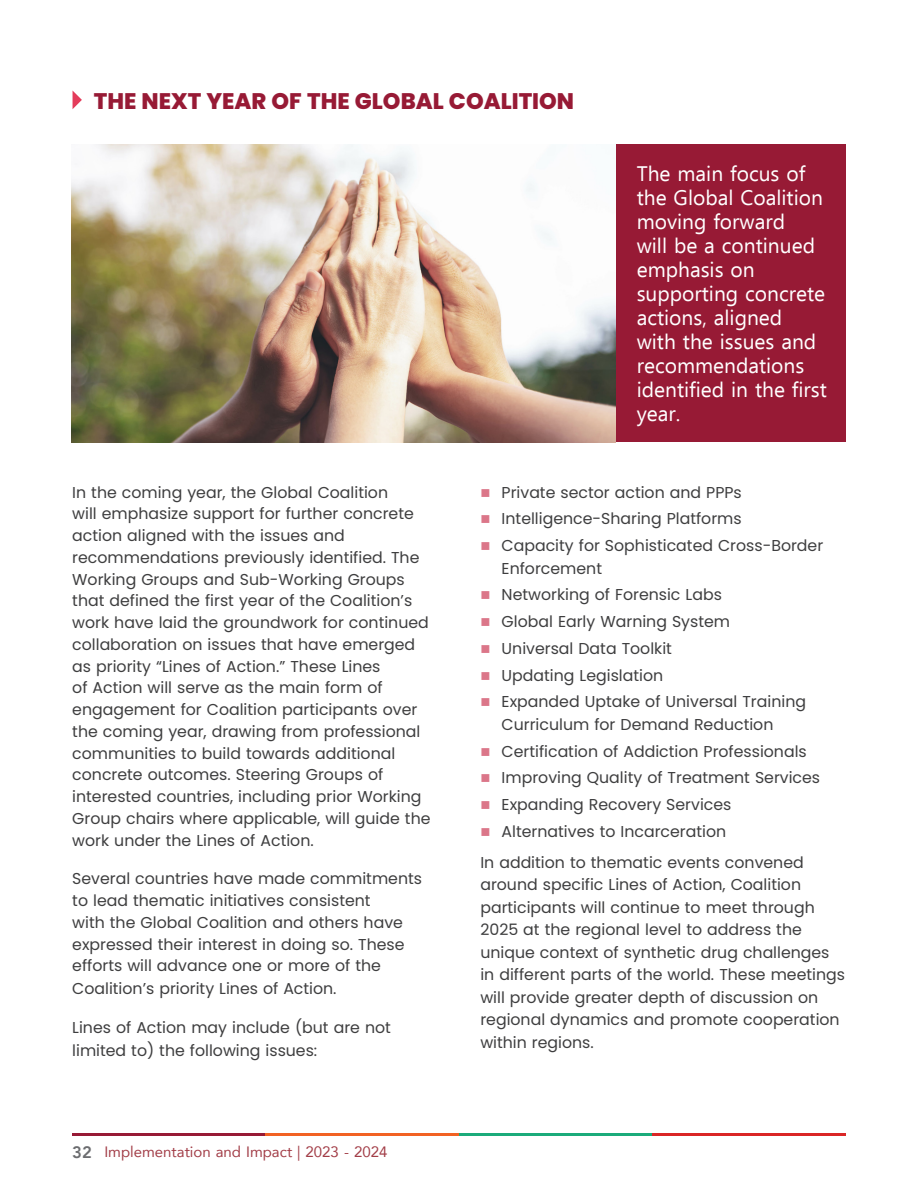
<style>
.page{position:relative;width:918px;height:1188px;background:#fff}
.page>*{position:absolute;margin:0;border:0;box-sizing:border-box;transform-origin:0 0}
.Head_Line_01{font:800 22.5px "Poppins";color:#971a35}
.Body_Text{font:21px/24px "Ebrima";color:#fff}
.Body_Text-2{font:15.75px/21.8px "Poppins";color:#3e3e3f}
.t1{font:15px "Avenir";color:#a23d47}
.s1{font-weight:800;font-size:16.5px;color:#6c6d70}
.s2{color:#db7689}
</style>
<div class="page">
<hr style="left:72px;top:1133px;width:194px;height:2px;background:#971a35">
<hr style="left:266px;top:1133px;width:193px;height:2px;background:#f26223">
<hr style="left:459px;top:1133px;width:193px;height:2px;background:#1bab7a">
<hr style="left:652px;top:1133px;width:194px;height:2px;background:#da2626">
<div style="left:615px;top:145px;width:231px;height:297px;background:#971a35"></div>
<img style="left:71px;top:145px;width:545px;height:297px">
<svg style="left:73px;top:91px;width:9px;height:18px"></svg>
<p class="Head_Line_01" style="left:94px;top:88px;width:482px">THE NEXT YEAR OF THE GLOBAL COALITION</p>
<p class="Body_Text" style="left:637px;top:161px;width:192px">The main focus of the Global Coalition moving forward<br>will be a continued emphasis on supporting concrete actions, aligned<br>with the issues and recommendations identified in the first year.</p>
<p class="Body_Text-2" style="left:72px;top:481px;width:360px">In the coming year, the Global Coalition<br>will emphasize support for further concrete action aligned with the issues and recommendations previously identified. The Working Groups and Sub-Working Groups that defined the first year of the Coalition’s work have laid the groundwork for continued collaboration on issues that have emerged as priority “Lines of Action.” These Lines<br>of Action will serve as the main form of engagement for Coalition participants over the coming year, drawing from professional communities to build towards additional concrete outcomes. Steering Groups of interested countries, including prior Working Group chairs where applicable, will guide the work under the Lines of Action.</p>
<p class="Body_Text-2" style="left:72px;top:868px;width:351px">Several countries have made commitments to lead thematic initiatives consistent<br>with the Global Coalition and others have expressed their interest in doing so. These efforts will advance one or more of the Coalition’s priority Lines of Action.</p>
<p class="Body_Text-2" style="left:72px;top:1017px;width:320px;line-height:22.5px">Lines of Action may include (but are not limited to) the following issues:</p>
<p class="t1" style="left:72px;top:1140px;width:317px"><span class="s1">32</span> Implementation and Impact | 2023 - 2024</p>
<p class="Body_Text-2" style="left:480px;top:481px;width:263px"><span class="s2">■</span> Private sector action and PPPs</p>
<p class="Body_Text-2" style="left:480px;top:508px;width:263px"><span class="s2">■</span> Intelligence-Sharing Platforms</p>
<p class="Body_Text-2" style="left:502px;top:534px;width:323px;line-height:22.5px;text-indent:-21px"><span class="s2">■</span> Capacity for Sophisticated Cross-Border<br>Enforcement</p>
<p class="Body_Text-2" style="left:480px;top:584px;width:243px"><span class="s2">■</span> Networking of Forensic Labs</p>
<p class="Body_Text-2" style="left:480px;top:611px;width:251px"><span class="s2">■</span> Global Early Warning System</p>
<p class="Body_Text-2" style="left:480px;top:638px;width:193px"><span class="s2">■</span> Universal Data Toolkit</p>
<p class="Body_Text-2" style="left:480px;top:664px;width:184px"><span class="s2">■</span> Updating Legislation</p>
<p class="Body_Text-2" style="left:502px;top:691px;width:306px;line-height:22.5px;text-indent:-21px"><span class="s2">■</span> Expanded Uptake of Universal Training<br>Curriculum for Demand Reduction</p>
<p class="Body_Text-2" style="left:480px;top:740px;width:328px"><span class="s2">■</span> Certification of Addiction Professionals</p>
<p class="Body_Text-2" style="left:480px;top:767px;width:341px"><span class="s2">■</span> Improving Quality of Treatment Services</p>
<p class="Body_Text-2" style="left:480px;top:794px;width:253px"><span class="s2">■</span> Expanding Recovery Services</p>
<p class="Body_Text-2" style="left:480px;top:821px;width:247px"><span class="s2">■</span> Alternatives to Incarceration</p>
<p class="Body_Text-2" style="left:480px;top:851px;width:366px;line-height:22.5px">In addition to thematic events convened around specific Lines of Action, Coalition participants will continue to meet through 2025 at the regional level to address the unique context of synthetic drug challenges in different parts of the world. These meetings will provide greater depth of discussion on regional dynamics and promote cooperation within regions.</p>
</div>
